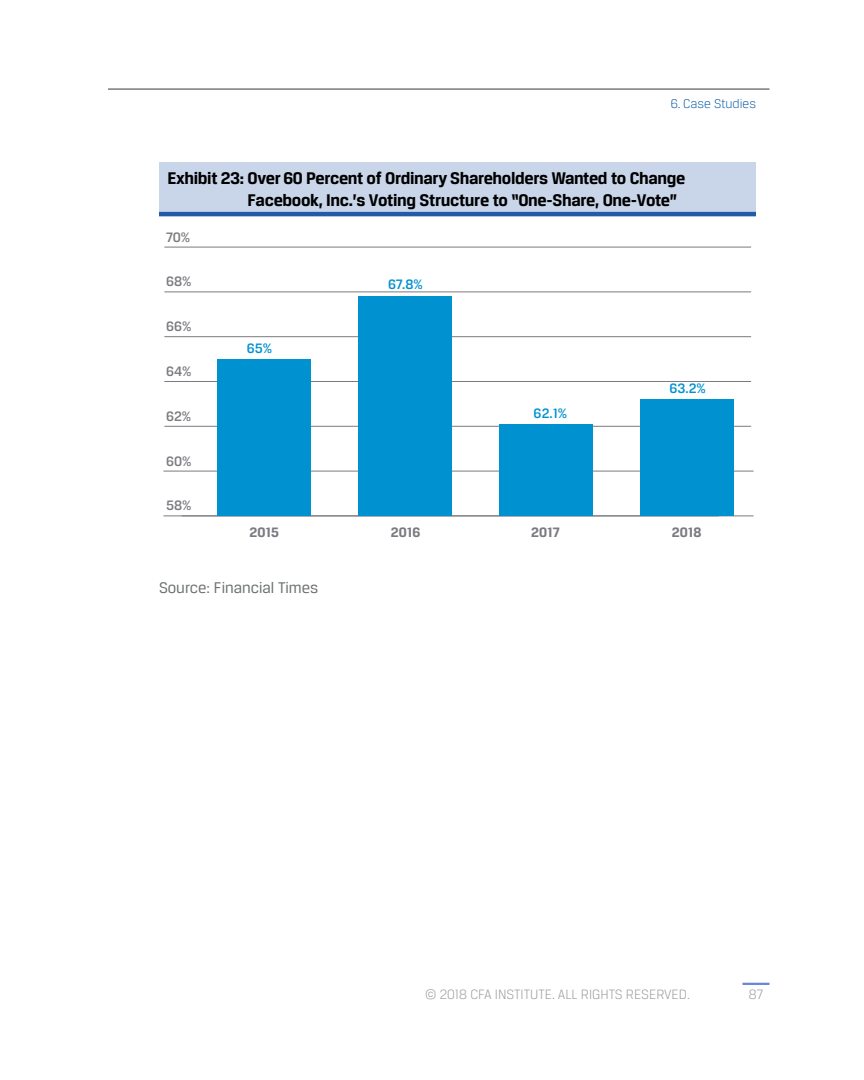
<style>
.page{position:relative;width:864px;height:1080px;background:#fff}
.page>*{position:absolute;margin:0;border:0;box-sizing:border-box;transform-origin:0 0}
.t1{font:700 18px/21.6px "CFA Breuer Text";letter-spacing:-.02em;color:#000}
.t2{font:16.5px "CFA Breuer Text";color:#6d7172}
.t3{font:500 14.55px "CFA Breuer Text";color:#7b7a80}
.t4{font:500 14.55px "CFA Breuer Text";color:#0091d1}
.t5{font:700 14.55px "CFA Breuer Text";color:#7b7a80}
.t6{font:300 14.4px "CFA Breuer Text";color:#97979c}
.t7{font:300 13.5px "CFA Breuer Text";color:#0058a4}
</style>
<div class="page">
<hr style="left:742px;top:983px;width:28px;height:2px;background:#6987d8">
<hr style="left:108px;top:88px;width:662px;height:2px;background:#7b7a80">
<div style="left:159px;top:162px;width:597px;height:52px;background:#c9d6e9"></div>
<hr style="left:159px;top:212px;width:597px;height:4px;background:#255aa8">
<hr style="left:163px;top:515px;width:556px;height:1px;background:#7b7a80">
<hr style="left:182px;top:515px;width:572px;height:1px;background:#7b7a80">
<hr style="left:163px;top:471px;width:591px;height:1px;background:#7b7a80">
<hr style="left:164px;top:426px;width:587px;height:1px;background:#7b7a80">
<hr style="left:164px;top:381px;width:587px;height:1px;background:#7b7a80">
<hr style="left:164px;top:336px;width:587px;height:1px;background:#7b7a80">
<hr style="left:164px;top:291px;width:587px;height:1px;background:#7b7a80">
<hr style="left:164px;top:247px;width:587px;height:1px;background:#7b7a80">
<div style="left:217px;top:359px;width:94px;height:157px;background:#0091d1"></div>
<div style="left:358px;top:296px;width:94px;height:220px;background:#0091d1"></div>
<div style="left:499px;top:424px;width:94px;height:92px;background:#0091d1"></div>
<div style="left:640px;top:399px;width:94px;height:117px;background:#0091d1"></div>
<p class="t7" style="left:671px;top:96px;width:87px">6. Case Studies</p>
<p class="t1" style="left:248px;top:167px;width:439px;text-indent:-80px">Exhibit 23: Over 60 Percent of Ordinary Shareholders Wanted to Change<br>Facebook, Inc.’s Voting Structure to “One-Share, One-Vote”</p>
<p class="t3" style="left:166px;top:229px;width:26px">70%</p>
<p class="t3" style="left:166px;top:274px;width:27px">68%</p>
<p class="t3" style="left:166px;top:318px;width:27px">66%</p>
<p class="t3" style="left:166px;top:363px;width:27px">64%</p>
<p class="t3" style="left:166px;top:408px;width:27px">62%</p>
<p class="t3" style="left:166px;top:453px;width:27px">60%</p>
<p class="t3" style="left:166px;top:498px;width:27px">58%</p>
<p class="t4" style="left:247px;top:340px;width:27px">65%</p>
<p class="t4" style="left:388px;top:276px;width:36px">67.8%</p>
<p class="t4" style="left:534px;top:405px;width:35px">62.1%</p>
<p class="t4" style="left:669px;top:380px;width:38px">63.2%</p>
<p class="t5" style="left:249px;top:524px;width:31px">2015</p>
<p class="t5" style="left:391px;top:524px;width:31px">2016</p>
<p class="t5" style="left:531px;top:524px;width:30px">2017</p>
<p class="t5" style="left:672px;top:524px;width:31px">2018</p>
<p class="t2" style="left:159px;top:579px;width:161px">Source: Financial Times</p>
<p class="t6" style="left:425px;top:986px;width:266px">© 2018 CFA INSTITUTE. ALL RIGHTS RESERVED.</p>
<p class="t6" style="left:749px;top:986px;width:16px">87</p>
</div>
